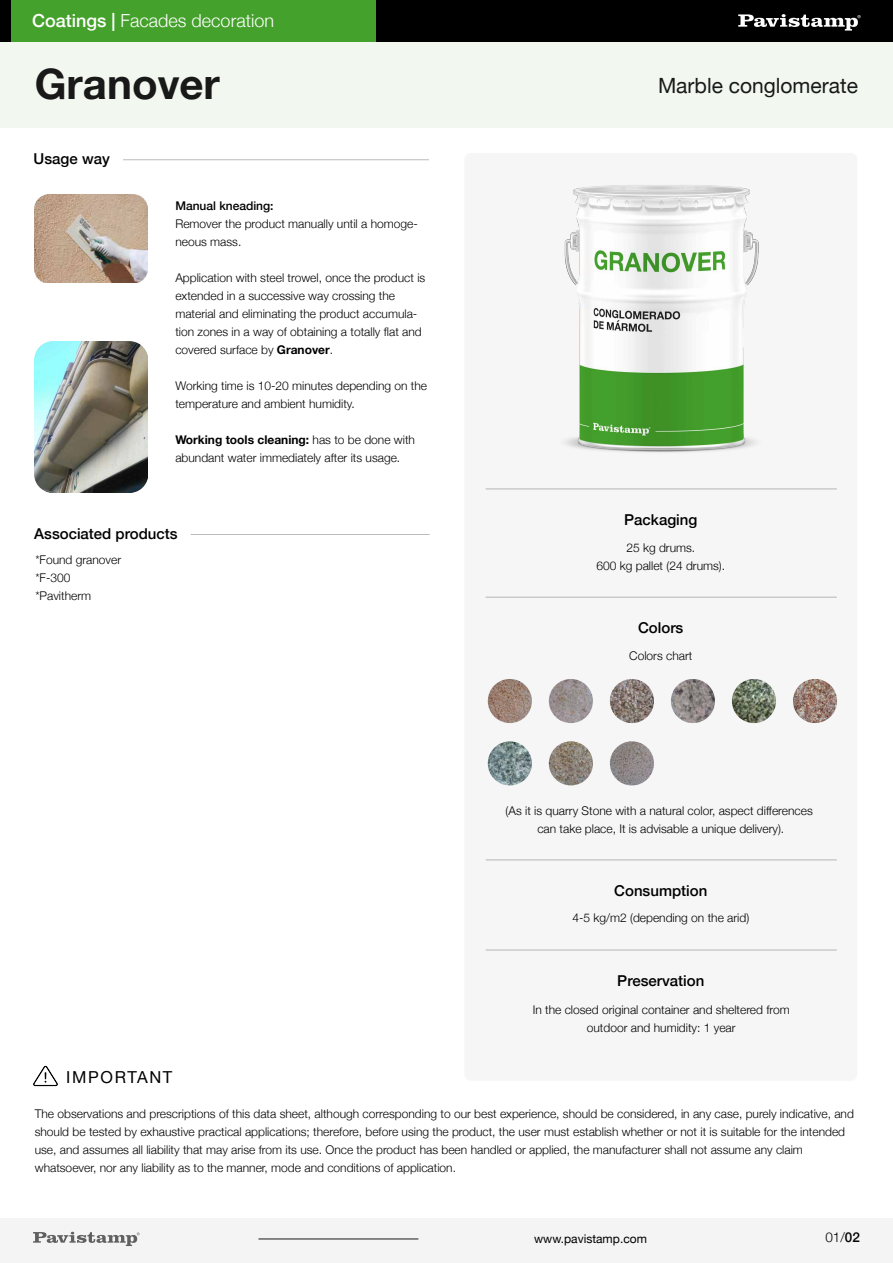
<style>
.page{position:relative;width:893px;height:1263px;background:#fff}
.page>*{position:absolute;margin:0;border:0;box-sizing:border-box;transform-origin:0 0}
.t1{font:700 42px "Helvetica Neue";color:#191919}
.t2{font:21px "Helvetica Neue";color:#191919}
.t3{font:300 18px "Helvetica Neue";color:#fff}
.t4{font:16.5px "Helvetica Neue";letter-spacing:.1em;color:#000}
.t5{font:500 15px "Helvetica Neue";color:#000}
.t6{font:300 13.5px "Helvetica Neue";color:#000}
.t7{font:300 12px/18px "Helvetica Neue";color:#000}
.t8{font:12px "Helvetica Neue";color:#000}
.t9{font:500 12px "Helvetica Neue";color:#000}
.s1{font-weight:500}
.s2{font-weight:700}
</style>
<div class="page">
<div style="left:0;top:41px;width:893px;height:86px;background:#f2f8f0"></div>
<div style="left:0;top:0;width:376px;height:41px;background:#44a12b"></div>
<div style="left:376px;top:0;width:517px;height:41px;background:#000"></div>
<svg style="left:738px;top:14px;width:123px;height:17px"></svg>
<div style="left:0;top:0;width:11px;height:41px;background:#000"></div>
<hr style="left:123px;top:159px;width:306px;height:1px;background:#191919">
<img style="left:35px;top:194px;width:113px;height:89px">
<img style="left:35px;top:341px;width:113px;height:152px">
<div style="left:464px;top:153px;width:393px;height:928px;background:#f4f4f4;border-radius:7px"></div>
<img style="left:564px;top:185px;width:195px;height:267px">
<hr style="left:486px;top:597px;width:351px;height:1px;background:#191919">
<hr style="left:486px;top:489px;width:351px;height:1px;background:#191919">
<hr style="left:486px;top:859px;width:351px;height:1px;background:#191919">
<hr style="left:486px;top:950px;width:351px;height:1px;background:#191919">
<div style="left:0;top:1218px;width:893px;height:45px;background:#f4f4f4"></div>
<svg style="left:33px;top:1232px;width:107px;height:14px"></svg>
<hr style="left:258px;top:1239px;width:160px;height:1px;background:#191919">
<img style="left:34px;top:1065px;width:23px;height:22px">
<hr style="left:191px;top:534px;width:239px;height:1px;background:#191919">
<img style="left:488px;top:679px;width:44px;height:44px;border-radius:22px">
<img style="left:549px;top:679px;width:44px;height:44px;border-radius:22px">
<img style="left:610px;top:679px;width:44px;height:44px;border-radius:22px">
<img style="left:671px;top:679px;width:44px;height:44px;border-radius:22px">
<img style="left:732px;top:679px;width:44px;height:44px;border-radius:22px">
<img style="left:793px;top:679px;width:44px;height:44px;border-radius:22px">
<img style="left:488px;top:741px;width:44px;height:44px;border-radius:22px">
<img style="left:549px;top:741px;width:44px;height:44px;border-radius:22px">
<img style="left:610px;top:741px;width:44px;height:44px;border-radius:22px">
<h3 class="t3" style="left:32px;top:6px;width:243px"><span class="s1">Coatings |</span> Facades decoration</h3>
<h1 class="t1" style="left:35px;top:51px;width:187px">Granover</h1>
<p class="t5" style="left:34px;top:147px;width:78px">Usage way</p>
<p class="t9" style="left:175px;top:196px;width:100px">Manual kneading:</p>
<p class="t7" style="left:175px;top:213px;width:244px">Remover the product manually until a homoge&shy;neous mass.</p>
<p class="t7" style="left:175px;top:267px;width:252px">Application with steel trowel, once the product is extended in a successive way crossing the material and eliminating the product accumula&shy;tion zones in a way of obtaining a totally flat and covered surface by <span class="s2">Granover</span>.</p>
<p class="t7" style="left:175px;top:375px;width:253px">Working time is 10-20 minutes depending on the temperature and ambient humidity.</p>
<p class="t7" style="left:175px;top:429px;width:241px"><span class="s2">Working tools cleaning:</span> has to be done with abundant water immediately after its usage.</p>
<p class="t5" style="left:34px;top:521px;width:145px">Associated products</p>
<p class="t7" style="left:35px;top:549px;width:87px">*Found granover *F-300 *Pavitherm</p>
<h2 class="t2" style="left:658px;top:71px;width:201px">Marble conglomerate</h2>
<p class="t5" style="left:624px;top:508px;width:75px">Packaging</p>
<p class="t7" style="left:596px;top:538px;width:130px;text-align:center">25 kg drums.<br>600 kg pallet (24 drums).</p>
<p class="t5" style="left:638px;top:616px;width:47px">Colors</p>
<p class="t7" style="left:629px;top:646px;width:65px">Colors chart</p>
<p class="t7" style="left:506px;top:801px;width:309px;text-align:center">(As it is quarry Stone with a natural color, aspect differences can take place, It is advisable a unique delivery).</p>
<p class="t5" style="left:614px;top:878px;width:95px">Consumption</p>
<p class="t7" style="left:572px;top:908px;width:178px">4-5 kg/m2 (depending on the arid)</p>
<p class="t5" style="left:617px;top:969px;width:89px">Preservation</p>
<p class="t7" style="left:533px;top:1000px;width:258px;text-align:center">In the closed original container and sheltered from outdoor and humidity: 1 year</p>
<h3 class="t4" style="left:66px;top:1065px;width:108px">IMPORTANT</h3>
<p class="t7" style="left:35px;top:1104px;width:821px">The observations and prescriptions of this data sheet, although corresponding to our best experience, should be considered, in any case, purely indicative, and should be tested by exhaustive practical applications; therefore, before using the product, the user must establish whether or not it is suitable for the intended use, and assumes all liability that may arise from its use. Once the product has been handled or applied, the manufacturer shall not assume any claim whatsoever, nor any liability as to the manner, mode and conditions of application.</p>
<p class="t8" style="left:534px;top:1230px;width:114px">www.pavistamp.com</p>
<p class="t6" style="left:825px;top:1226px;width:36px">01/<span class="s1">02</span></p>
</div>
